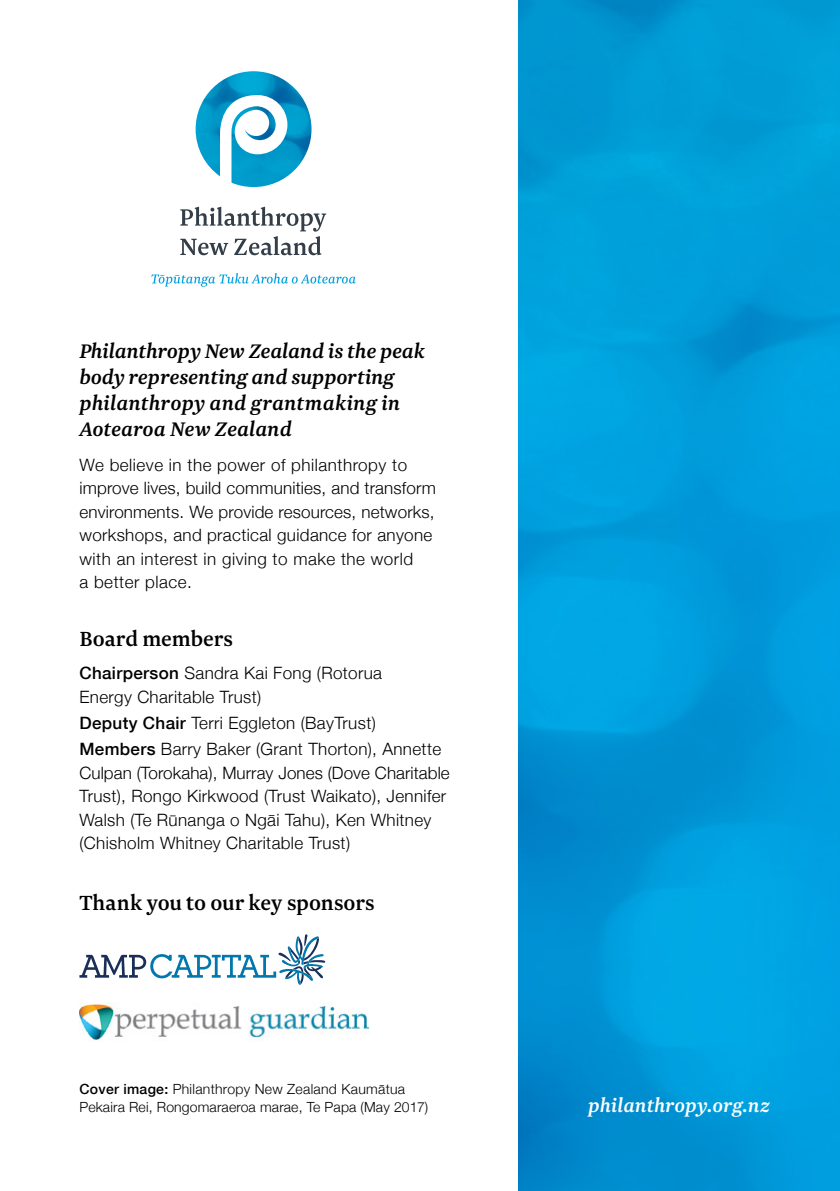
<style>
.page{position:relative;width:840px;height:1191px;background:#fff}
.page>*{position:absolute;margin:0;border:0;box-sizing:border-box;transform-origin:0 0}
.t1{font:500 24px "Newzald";color:#000}
.t2{font:italic 500 23px/26px "Newzald";color:#000}
.t3{font:italic 500 22px "Newzald";letter-spacing:.005em;color:#fff}
.t4{font:300 17px/23.4px "Helvetica Neue";letter-spacing:.02em;color:#000}
.t5{font:300 14px/18px "Helvetica Neue";letter-spacing:.01em;color:#000}
.s1{font-weight:500}
</style>
<div class="page">
<img style="left:518px;top:0;width:321px;height:1191px">
<img style="left:79px;top:1002px;width:290px;height:38px">
<svg style="left:79px;top:934px;width:247px;height:51px"></svg>
<svg style="left:180px;top:207px;width:146px;height:48px"></svg>
<svg style="left:151px;top:273px;width:204px;height:14px"></svg>
<img style="left:195px;top:71px;width:116px;height:116px">
<h2 class="t2" style="left:79px;top:337px;width:346px">Philanthropy New Zealand is the peak body representing and supporting philanthropy and grantmaking in<br>Aotearoa New Zealand</h2>
<p class="t4" style="left:79px;top:452px;width:358px">We believe in the power of philanthropy to improve lives, build communities, and transform environments. We provide resources, networks, workshops, and practical guidance for anyone with an interest in giving to make the world<br>a better place.</p>
<h1 class="t1" style="left:79px;top:624px;width:155px">Board members</h1>
<p class="t4" style="left:79px;top:660px;width:304px"><span class="s1">Chairperson</span> Sandra Kai Fong (Rotorua<br>Energy Charitable Trust)</p>
<p class="t4" style="left:79px;top:708px;width:363px;line-height:26.4px"><span class="s1">Deputy Chair</span> Terri Eggleton (BayTrust)<br><span class="s1">Members</span> Barry Baker (Grant Thorton), Annette</p>
<p class="t4" style="left:79px;top:760px;width:371px">Culpan (Torokaha), Murray Jones (Dove Charitable Trust), Rongo Kirkwood (Trust Waikato), Jennifer Walsh (Te Rūnanga o Ngāi Tahu), Ken Whitney (Chisholm Whitney Charitable Trust)</p>
<h1 class="t1" style="left:79px;top:887px;width:296px">Thank you to our key sponsors</h1>
<p class="t5" style="left:79px;top:1078px;width:350px"><span class="s1">Cover image:</span> Philanthropy New Zealand Kaumātua<br>Pekaira Rei, Rongomaraeroa marae, Te Papa (May 2017)</p>
<p class="t3" style="left:588px;top:1091px;width:183px">philanthropy.org.nz</p>
</div>
